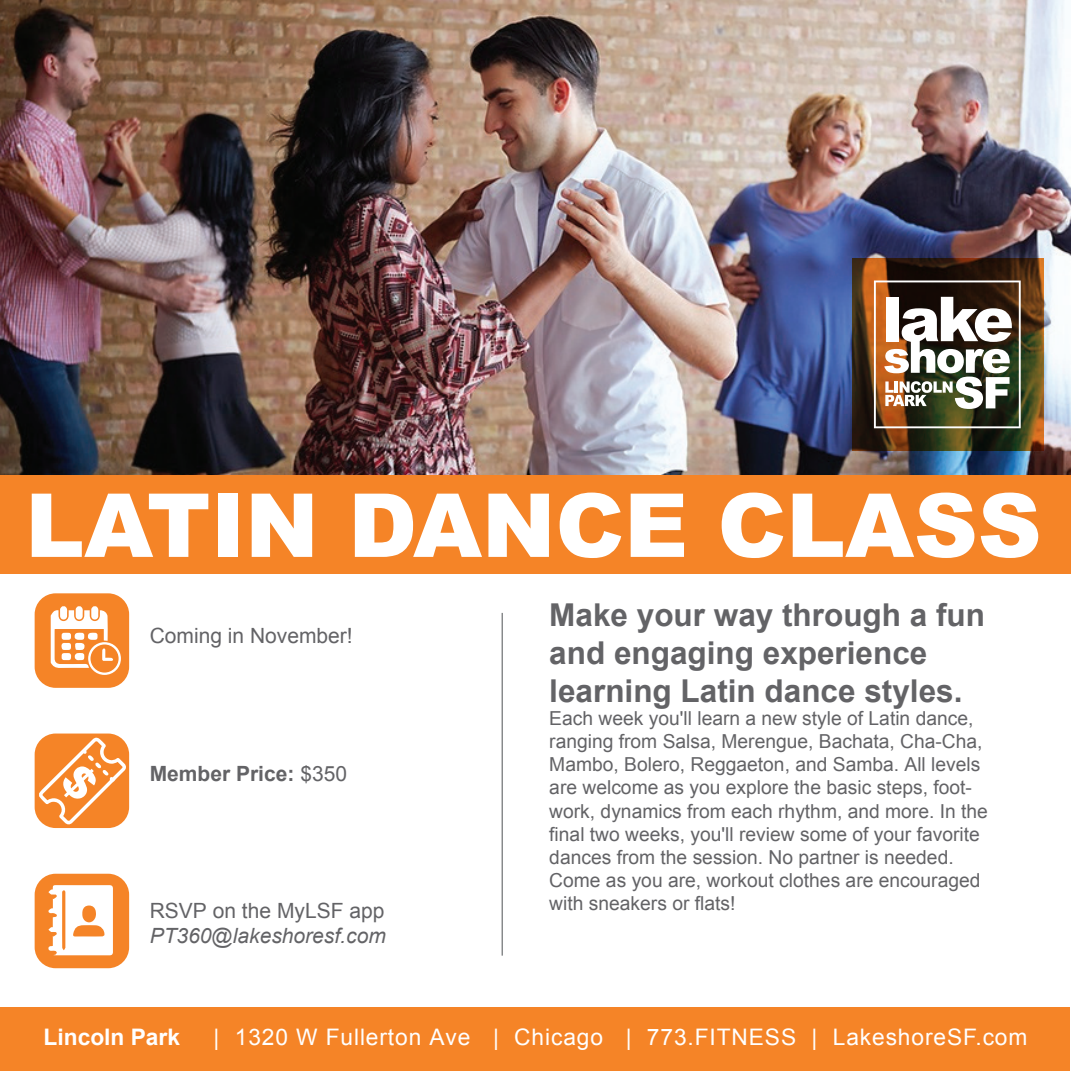
<style>
.page{position:relative;width:1071px;height:1071px;background:#fff}
.page>*{position:absolute;margin:0;border:0;box-sizing:border-box;transform-origin:0 0}
.t1{font:900 88.38px "Arial";color:#fff}
.t2{font:700 31.5px/37.8px "Arial";color:#636366}
.t3{font:22.75px "Arial";letter-spacing:.04em;color:#fff}
.t4{font:700 22.75px "Arial";color:#fff}
.t5{font:21px "Arial";color:#636366}
.t6{font:italic 21px "Arial";color:#636366}
.t7{font:700 21px "Arial";color:#636366}
.t8{font:19.25px/23.1px "Arial";color:#636366}
.s1{font-weight:400}
</style>
<div class="page">
<img style="left:0;top:0;width:1071px;height:475px">
<svg style="left:852px;top:258px;width:192px;height:193px;background:#4b3316"></svg>
<hr style="left:502px;top:613px;width:1px;height:343px;background:#818385">
<div style="left:35px;top:593px;width:94px;height:95px;background:#f58427;border-radius:21px"></div>
<svg style="left:51px;top:606px;width:70px;height:69px"></svg>
<div style="left:35px;top:734px;width:94px;height:94px;background:#f58427;border-radius:21px"></div>
<svg style="left:39px;top:737px;width:88px;height:88px"></svg>
<div style="left:35px;top:874px;width:94px;height:94px;background:#f58427;border-radius:21px"></div>
<svg style="left:48px;top:885px;width:65px;height:70px"></svg>
<div style="left:0;top:475px;width:1071px;height:98px;background:#f58427"></div>
<div style="left:1px;top:1007px;width:1069px;height:64px;background:#f58427"></div>
<svg style="left:874px;top:281px;width:147px;height:147px"></svg>
<h1 class="t1" style="left:25px;top:461px;width:1018px">LATIN DANCE CLASS</h1>
<p class="t5" style="left:150px;top:622px;width:205px">Coming in November!</p>
<p class="t7" style="left:150px;top:759px;width:199px">Member Price: <span class="s1">$350</span></p>
<p class="t5" style="left:150px;top:897px;width:236px">RSVP on the MyLSF app</p>
<p class="t6" style="left:150px;top:922px;width:238px">PT360@lakeshoresf.com</p>
<h2 class="t2" style="left:549px;top:598px;width:437px">Make your way through a fun and engaging experience learning Latin dance styles.</h2>
<p class="t8" style="left:549px;top:707px;width:440px">Each week you'll learn a new style of Latin dance, ranging from Salsa, Merengue, Bachata, Cha-Cha, Mambo, Bolero, Reggaeton, and Samba. All levels are welcome as you explore the basic steps, foot&shy;work, dynamics from each rhythm, and more. In the final two weeks, you'll review some of your favorite dances from the session. No partner is needed.<br>Come as you are, workout clothes are encouraged with sneakers or flats!</p>
<p class="t4" style="left:44px;top:1022px;width:138px">Lincoln Park</p>
<p class="t3" style="left:214px;top:1022px;width:815px">| 1320 W Fullerton Ave | Chicago | 773.FITNESS | LakeshoreSF.com</p>
</div>
